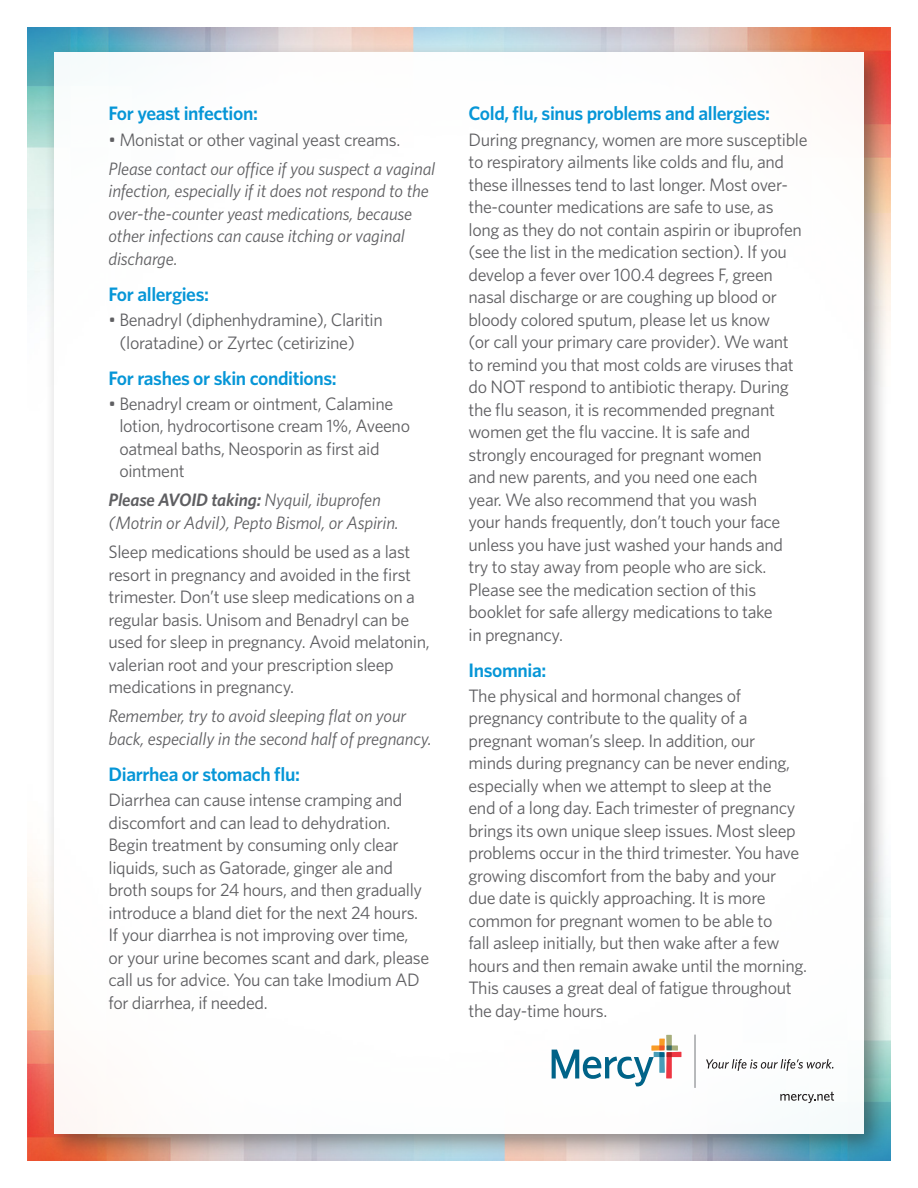
<style>
.page{position:relative;width:918px;height:1188px;background:#fff}
.page>*{position:absolute;margin:0;border:0;box-sizing:border-box;transform-origin:0 0}
.Pa0{font:600 19.5px "Whitney";letter-spacing:-.02em;color:#0696d7}
.Pa0-2{font:18px/22.5px "Whitney";letter-spacing:-.02em;color:#5f5f62}
.Pa0-3{font:italic 18px/22.5px "Whitney";letter-spacing:-.01em;color:#5f5f62}
.s1{font-weight:600}
</style>
<div class="page">
<img style="left:27px;top:27px;width:864px;height:295px">
<img style="left:27px;top:866px;width:864px;height:295px">
<div style="left:44px;top:42px;width:846px;height:1118px;background:#231f20;opacity:.5"></div>
<div style="left:54px;top:53px;width:810px;height:1081px;background:#fff"></div>
<svg style="left:706px;top:1059px;width:127px;height:12px"></svg>
<svg style="left:780px;top:1092px;width:54px;height:11px"></svg>
<svg style="left:552px;top:1035px;width:129px;height:51px"></svg>
<hr style="left:694px;top:1035px;width:2px;height:53px;background:#939598">
<p class="Pa0" style="left:109px;top:101px;width:151px">For yeast infection:</p>
<p class="Pa0-2" style="left:109px;top:128px;width:293px">• Monistat or other vaginal yeast creams.</p>
<p class="Pa0-3" style="left:109px;top:157px;width:328px">Please contact our office if you suspect a vaginal infection, especially if it does not respond to the over-the-counter yeast medications, because other infections can cause itching or vaginal discharge.</p>
<p class="Pa0" style="left:109px;top:281px;width:102px">For allergies:</p>
<p class="Pa0-2" style="left:119px;top:308px;width:265px;text-indent:-11px">• Benadryl (diphenhydramine), Claritin (loratadine) or Zyrtec (cetirizine)</p>
<p class="Pa0" style="left:109px;top:365px;width:230px">For rashes or skin conditions:</p>
<p class="Pa0-2" style="left:119px;top:392px;width:292px;text-indent:-11px">• Benadryl cream or ointment, Calamine lotion, hydrocortisone cream 1%, Aveeno oatmeal baths, Neosporin as first aid ointment</p>
<p class="Pa0-3" style="left:109px;top:489px;width:292px"><span class="s1">Please AVOID taking:</span> Nyquil, ibuprofen (Motrin or Advil), Pepto Bismol, or Aspirin.</p>
<p class="Pa0-2" style="left:109px;top:540px;width:323px">Sleep medications should be used as a last resort in pregnancy and avoided in the first trimester. Don’t use sleep medications on a regular basis. Unisom and Benadryl can be used for sleep in pregnancy. Avoid melatonin, valerian root and your prescription sleep medications in pregnancy.</p>
<p class="Pa0-3" style="left:109px;top:705px;width:325px">Remember, try to avoid sleeping flat on your back, especially in the second half of pregnancy.</p>
<p class="Pa0" style="left:109px;top:761px;width:193px">Diarrhea or stomach flu:</p>
<p class="Pa0-2" style="left:109px;top:788px;width:322px">Diarrhea can cause intense cramping and discomfort and can lead to dehydration.<br>Begin treatment by consuming only clear liquids, such as Gatorade, ginger ale and broth soups for 24 hours, and then gradually introduce a bland diet for the next 24 hours.<br>If your diarrhea is not improving over time,<br>or your urine becomes scant and dark, please call us for advice. You can take Imodium AD for diarrhea, if needed.</p>
<p class="Pa0" style="left:469px;top:101px;width:303px">Cold, flu, sinus problems and allergies:</p>
<p class="Pa0-2" style="left:469px;top:128px;width:341px">During pregnancy, women are more susceptible to respiratory ailments like colds and flu, and these illnesses tend to last longer. Most over&shy;the-counter medications are safe to use, as long as they do not contain aspirin or ibuprofen (see the list in the medication section). If you develop a fever over 100.4 degrees F, green nasal discharge or are coughing up blood or bloody colored sputum, please let us know<br>(or call your primary care provider). We want to remind you that most colds are viruses that do NOT respond to antibiotic therapy. During the flu season, it is recommended pregnant women get the flu vaccine. It is safe and strongly encouraged for pregnant women<br>and new parents, and you need one each<br>year. We also recommend that you wash<br>your hands frequently, don’t touch your face unless you have just washed your hands and try to stay away from people who are sick.<br>Please see the medication section of this booklet for safe allergy medications to take<br>in pregnancy.</p>
<p class="Pa0" style="left:469px;top:657px;width:79px">Insomnia:</p>
<p class="Pa0-2" style="left:469px;top:684px;width:340px">The physical and hormonal changes of pregnancy contribute to the quality of a pregnant woman’s sleep. In addition, our<br>minds during pregnancy can be never ending, especially when we attempt to sleep at the<br>end of a long day. Each trimester of pregnancy brings its own unique sleep issues. Most sleep problems occur in the third trimester. You have growing discomfort from the baby and your due date is quickly approaching. It is more common for pregnant women to be able to<br>fall asleep initially, but then wake after a few hours and then remain awake until the morning.<br>This causes a great deal of fatigue throughout the day-time hours.</p>
</div>
